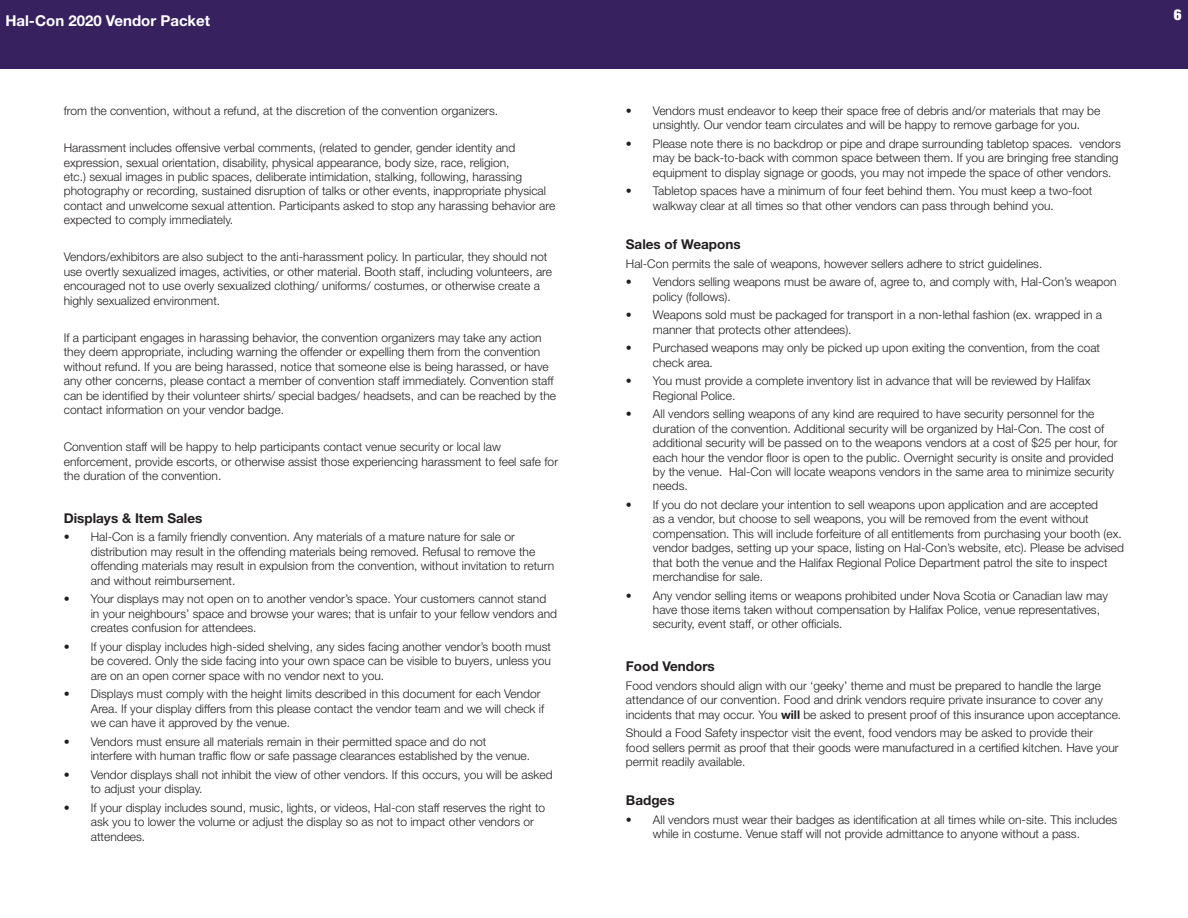
<style>
.page{position:relative;width:1188px;height:918px;background:#fff}
.page>*{position:absolute;margin:0;border:0;box-sizing:border-box;transform-origin:0 0}
.t1{font:700 15px "Helvetica Neue LT Std";color:#fff}
.t2{font:900 condensed 15px "Helvetica Neue LT Std";color:#fff}
.t3{font:700 13.5px "Helvetica Neue LT Std";color:#231f20}
.t4{font:300 12px/14.4px "Helvetica Neue LT Std";color:#231f20}
.s1{font-weight:700}
</style>
<div class="page">
<div style="left:0;top:0;width:1188px;height:69px;background:#37215f"></div>
<p class="t1" style="left:5px;top:11px;width:206px">Hal-Con 2020 Vendor Packet</p>
<p class="t1" style="left:45px;top:19px;width:217px">Hal-Con 2018 - Vendor Packet</p>
<p class="t4" style="left:64px;top:103px;width:436px">from the convention, without a refund, at the discretion of the convention organizers.</p>
<p class="t4" style="left:64px;top:140px;width:493px">Harassment includes offensive verbal comments, (related to gender, gender identity and expression, sexual orientation, disability, physical appearance, body size, race, religion,<br>etc.) sexual images in public spaces, deliberate intimidation, stalking, following, harassing photography or recording, sustained disruption of talks or other events, inappropriate physical contact and unwelcome sexual attention. Participants asked to stop any harassing behavior are expected to comply immediately.</p>
<p class="t4" style="left:64px;top:250px;width:490px">Vendors/exhibitors are also subject to the anti-harassment policy. In particular, they should not use overtly sexualized images, activities, or other material. Booth staff, including volunteers, are encouraged not to use overly sexualized clothing/ uniforms/ costumes, or otherwise create a highly sexualized environment.</p>
<p class="t4" style="left:64px;top:330px;width:494px">If a participant engages in harassing behavior, the convention organizers may take any action they deem appropriate, including warning the offender or expelling them from the convention without refund. If you are being harassed, notice that someone else is being harassed, or have any other concerns, please contact a member of convention staff immediately. Convention staff can be identified by their volunteer shirts/ special badges/ headsets, and can be reached by the contact information on your vendor badge.</p>
<p class="t4" style="left:64px;top:440px;width:496px">Convention staff will be happy to help participants contact venue security or local law enforcement, provide escorts, or otherwise assist those experiencing harassment to feel safe for the duration of the convention.</p>
<p class="t3" style="left:64px;top:510px;width:140px">Displays &amp; Item Sales</p>
<p class="t4" style="left:91px;top:530px;width:465px;text-indent:-27px">• Hal-Con is a family friendly convention. Any materials of a mature nature for sale or distribution may result in the offending materials being removed. Refusal to remove the offending materials may result in expulsion from the convention, without invitation to return and without reimbursement.</p>
<p class="t4" style="left:91px;top:592px;width:468px;text-indent:-27px">• Your displays may not open on to another vendor’s space. Your customers cannot stand in your neighbours’ space and browse your wares; that is unfair to your fellow vendors and creates confusion for attendees.</p>
<p class="t4" style="left:91px;top:639px;width:462px;text-align:justify;text-indent:-27px">• If your display includes high-sided shelving, any sides facing another vendor’s booth must be covered. Only the side facing into your own space can be visible to buyers, unless you are on an open corner space with no vendor next to you.</p>
<p class="t4" style="left:91px;top:686px;width:455px;text-indent:-27px">• Displays must comply with the height limits described in this document for each Vendor<br>Area. If your display differs from this please contact the vendor team and we will check if we can have it approved by the venue.</p>
<p class="t4" style="left:91px;top:734px;width:441px;text-indent:-27px">• Vendors must ensure all materials remain in their permitted space and do not interfere with human traffic flow or safe passage clearances established by the venue.</p>
<p class="t4" style="left:91px;top:767px;width:463px;text-indent:-27px">• Vendor displays shall not inhibit the view of other vendors. If this occurs, you will be asked to adjust your display.</p>
<p class="t4" style="left:91px;top:800px;width:456px;text-indent:-27px">• If your display includes sound, music, lights, or videos, Hal-con staff reserves the right to ask you to lower the volume or adjust the display so as not to impact other vendors or attendees.</p>
<p class="t4" style="left:626px;top:103px;width:476px;text-align:center">• Vendors must endeavor to keep their space free of debris and/or materials that may be unsightly. Our vendor team circulates and will be happy to remove garbage for you.</p>
<p class="t4" style="left:653px;top:136px;width:469px;text-indent:-27px">• Please note there is no backdrop or pipe and drape surrounding tabletop spaces. vendors may be back-to-back with common space between them. If you are bringing free standing equipment to display signage or goods, you may not impede the space of other vendors.</p>
<p class="t4" style="left:653px;top:184px;width:441px;text-indent:-27px">• Tabletop spaces have a minimum of four feet behind them. You must keep a two-foot walkway clear at all times so that other vendors can pass through behind you.</p>
<p class="t3" style="left:626px;top:236px;width:116px">Sales of Weapons</p>
<p class="t4" style="left:626px;top:256px;width:418px">Hal-Con permits the sale of weapons, however sellers adhere to strict guidelines.</p>
<p class="t4" style="left:653px;top:274px;width:465px;text-indent:-27px">• Vendors selling weapons must be aware of, agree to, and comply with, Hal-Con’s weapon policy (follows).</p>
<p class="t4" style="left:653px;top:308px;width:451px;text-indent:-27px">• Weapons sold must be packaged for transport in a non-lethal fashion (ex. wrapped in a manner that protects other attendees).</p>
<p class="t4" style="left:653px;top:341px;width:449px;text-indent:-27px">• Purchased weapons may only be picked up upon exiting the convention, from the coat check area.</p>
<p class="t4" style="left:653px;top:374px;width:439px;text-indent:-27px">• You must provide a complete inventory list in advance that will be reviewed by Halifax<br>Regional Police.</p>
<p class="t4" style="left:653px;top:407px;width:466px;text-indent:-27px">• All vendors selling weapons of any kind are required to have security personnel for the duration of the convention. Additional security will be organized by Hal-Con. The cost of additional security will be passed on to the weapons vendors at a cost of $25 per hour, for each hour the vendor floor is open to the public. Overnight security is onsite and provided by the venue. Hal-Con will locate weapons vendors in the same area to minimize security needs.</p>
<p class="t4" style="left:653px;top:497px;width:473px;text-indent:-27px">• If you do not declare your intention to sell weapons upon application and are accepted<br>as a vendor, but choose to sell weapons, you will be removed from the event without compensation. This will include forfeiture of all entitlements from purchasing your booth (ex. vendor badges, setting up your space, listing on Hal-Con’s website, etc). Please be advised that both the venue and the Halifax Regional Police Department patrol the site to inspect merchandise for sale.</p>
<p class="t4" style="left:653px;top:588px;width:457px;text-indent:-27px">• Any vendor selling items or weapons prohibited under Nova Scotia or Canadian law may have those items taken without compensation by Halifax Police, venue representatives, security, event staff, or other officials.</p>
<p class="t3" style="left:626px;top:658px;width:91px">Food Vendors</p>
<p class="t4" style="left:626px;top:678px;width:497px">Food vendors should align with our ‘geeky’ theme and must be prepared to handle the large attendance of our convention. Food and drink vendors require private insurance to cover any incidents that may occur. You <span class="s1">will</span> be asked to present proof of this insurance upon acceptance.</p>
<p class="t4" style="left:626px;top:726px;width:494px">Should a Food Safety inspector visit the event, food vendors may be asked to provide their food sellers permit as proof that their goods were manufactured in a certified kitchen. Have your permit readily available.</p>
<p class="t3" style="left:626px;top:792px;width:50px">Badges</p>
<p class="t4" style="left:653px;top:812px;width:466px;text-indent:-27px">• All vendors must wear their badges as identification at all times while on-site. This includes while in costume. Venue staff will not provide admittance to anyone without a pass.</p>
<p class="t2" style="left:1174px;top:6px;width:9px">6</p>
</div>
